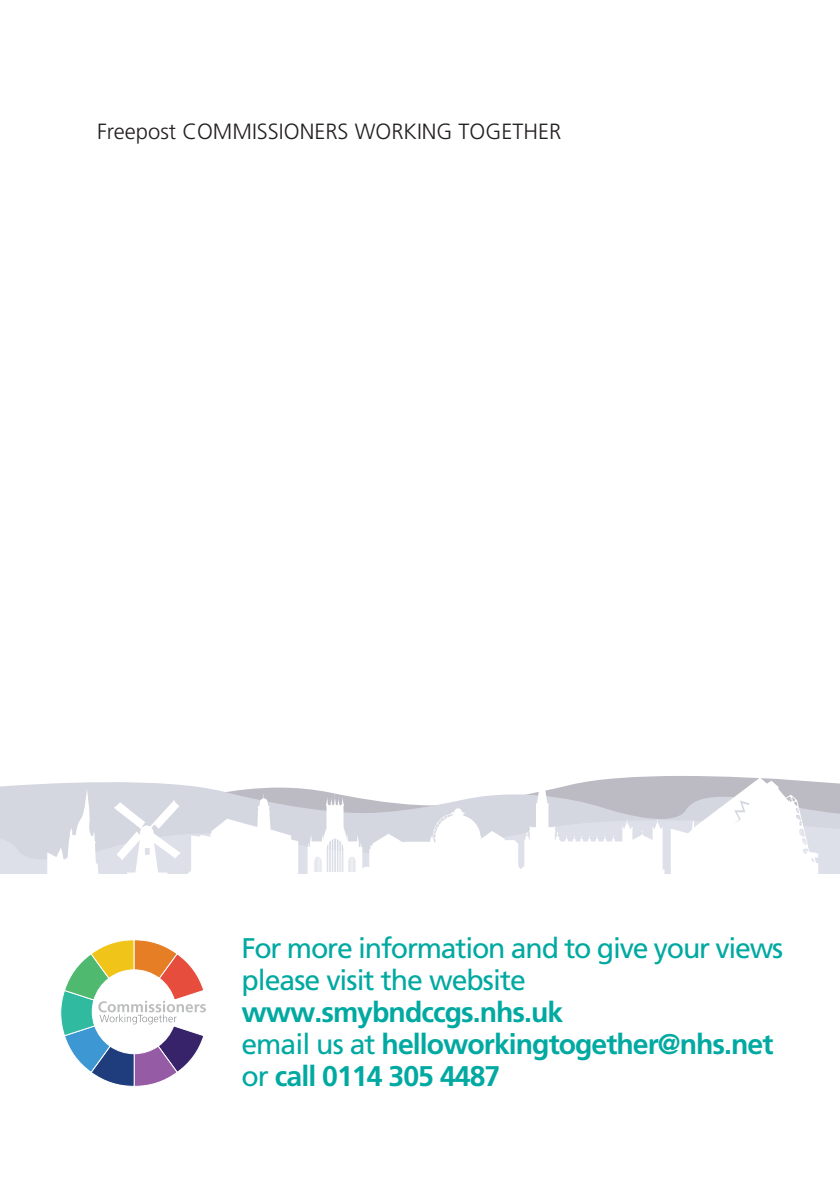
<style>
.page{position:relative;width:840px;height:1190px;background:#fff}
.page>*{position:absolute;margin:0;border:0;box-sizing:border-box;transform-origin:0 0}
.t1{font:700 28.4px/32.2px "Frutiger";letter-spacing:-.035em;color:#00a9a1}
.t2{font:28.4px/32.2px "Frutiger";letter-spacing:-.04em;color:#00a9a1}
.t3{font:300 22px "Frutiger";color:#231f20}
.s1{font-weight:400}
</style>
<div class="page">
<svg style="left:0;top:777px;width:840px;height:31px"></svg>
<svg style="left:0;top:808px;width:840px;height:66px;background:#d7dae3"></svg>
<svg style="left:47px;top:789px;width:51px;height:85px"></svg>
<svg style="left:671px;top:776px;width:147px;height:98px"></svg>
<svg style="left:114px;top:794px;width:184px;height:80px"></svg>
<svg style="left:308px;top:776px;width:357px;height:98px"></svg>
<svg style="left:60px;top:939px;width:146px;height:148px"></svg>
<p class="t3" style="left:97px;top:122px;width:466px">Freepost COMMISSIONERS WORKING TOGETHER</p>
<p class="t2" style="left:241px;top:934px;width:543px">For more information and to give your views please visit the website</p>
<p class="t1" style="left:241px;top:999px;width:534px">www.smybndccgs.nhs.uk<br><span class="s1">email us at</span> helloworkingtogether@nhs.net <span class="s1">or</span> call 0114 305 4487</p>
</div>
